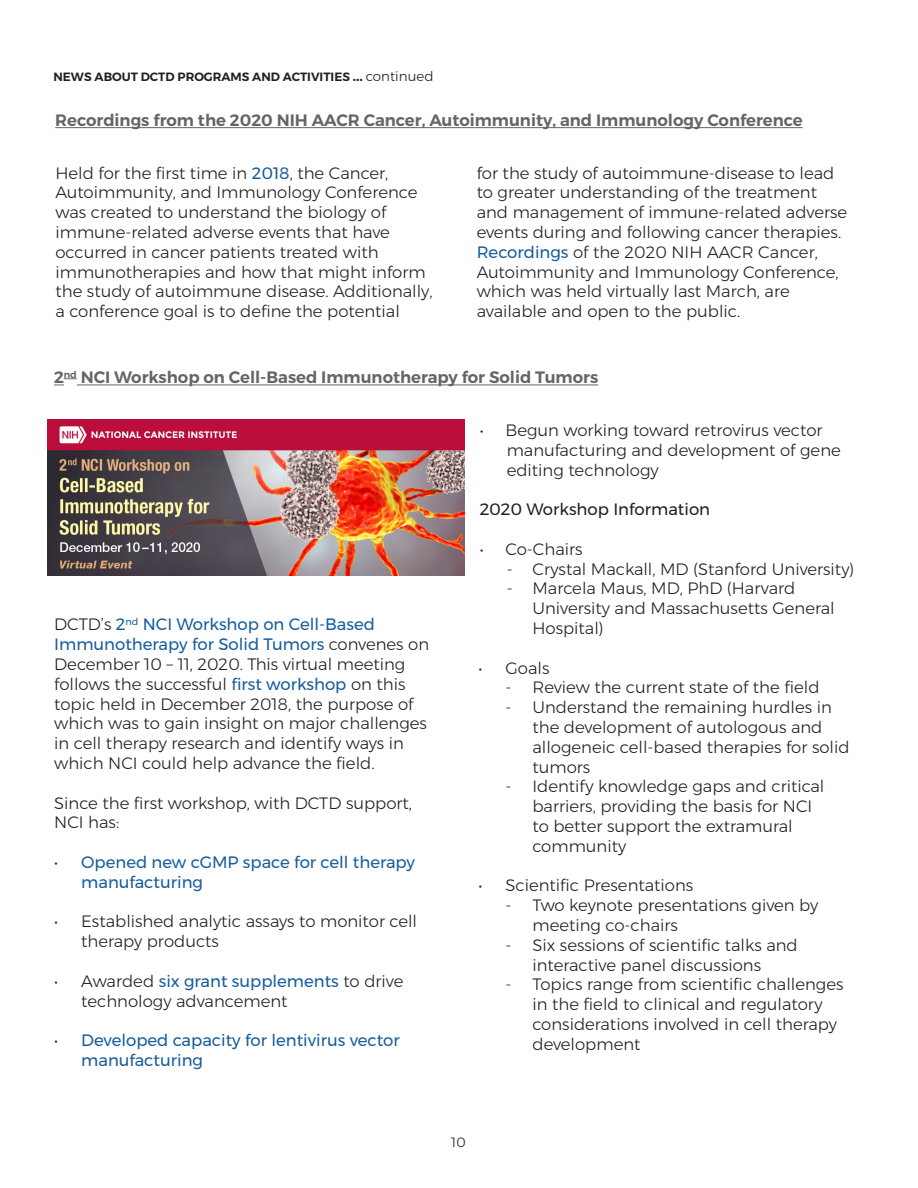
<style>
.page{position:relative;width:918px;height:1188px;background:#fff}
.page>*{position:absolute;margin:0;border:0;box-sizing:border-box;transform-origin:0 0}
.t1{font:300 16.5px/19.8px "Montserrat";color:#231f20}
.t2{font:600 16.5px "Montserrat";color:#63656a}
.t3{font:16.5px/19.8px "Montserrat";color:#175d9e}
.t4{font:16.5px "Montserrat";color:#231f20}
.t5{font:300 13.5px "Montserrat";color:#231f20}
.t6{font:600 12px "Montserrat";color:#231f20}
.s1{font-weight:700;font-size:13.5px}
.s2{font-weight:300;font-size:13.5px}
.s3{font-weight:400;color:#175d9e}
.s4{font-weight:300;color:#231f20}
</style>
<div class="page">
<hr style="left:55px;top:127px;width:748px;height:1px;background:#63656a">
<svg style="left:54px;top:379px;width:23px;height:7px"></svg>
<hr style="left:77px;top:385px;width:521px;height:1px;background:#63656a">
<img style="left:48px;top:420px;width:416px;height:156px">
<p class="t6" style="left:54px;top:67px;width:381px">NEWS ABOUT DCTD PROGRAMS AND ACTIVITIES <span class="s1">...</span> <span class="s2">continued</span></p>
<p class="t2" style="left:55px;top:107px;width:749px">Recordings from the 2020 NIH AACR Cancer, Autoimmunity, and Immunology Conference</p>
<p class="t1" style="left:55px;top:163px;width:379px">Held for the first time in <span class="s3">2018</span>, the Cancer, Autoimmunity, and Immunology Conference was created to understand the biology of immune-related adverse events that have occurred in cancer patients treated with immunotherapies and how that might inform the study of autoimmune disease. Additionally, a conference goal is to define the potential</p>
<p class="t1" style="left:477px;top:163px;width:372px">for the study of autoimmune-disease to lead to greater understanding of the treatment and management of immune-related adverse events during and following cancer therapies.<br><span class="s3">Recordings</span> of the 2020 NIH AACR Cancer, Autoimmunity and Immunology Conference, which was held virtually last March, are available and open to the public.</p>
<p class="t2" style="left:54px;top:364px;width:546px">2<sup>nd</sup> NCI Workshop on Cell-Based Immunotherapy for Solid Tumors</p>
<p class="t1" style="left:54px;top:614px;width:376px">DCTD’s <span class="s3">2</span><sup>nd</sup> <span class="s3">NCI Workshop on Cell-Based Immunotherapy for Solid Tumors</span> convenes on December 10 – 11, 2020. This virtual meeting follows the successful <span class="s3">first workshop</span> on this topic held in December 2018, the purpose of which was to gain insight on major challenges in cell therapy research and identify ways in which NCI could help advance the field.</p>
<p class="t1" style="left:54px;top:793px;width:359px">Since the first workshop, with DCTD support,<br>NCI has:</p>
<p class="t3" style="left:81px;top:852px;width:335px;text-indent:-27px"><span class="s4">•</span> Opened new cGMP space for cell therapy manufacturing</p>
<p class="t1" style="left:81px;top:911px;width:337px;text-indent:-27px">• Established analytic assays to monitor cell therapy products</p>
<p class="t1" style="left:81px;top:971px;width:324px;text-indent:-27px">• Awarded <span class="s3">six grant supplements</span> to drive technology advancement</p>
<p class="t3" style="left:81px;top:1030px;width:320px;text-indent:-27px"><span class="s4">•</span> Developed capacity for lentivirus vector manufacturing</p>
<p class="t1" style="left:507px;top:420px;width:336px;text-indent:-27px">• Begun working toward retrovirus vector manufacturing and development of gene editing technology</p>
<p class="t4" style="left:480px;top:497px;width:232px">2020 Workshop Information</p>
<p class="t1" style="left:480px;top:539px;width:104px">• Co-Chairs</p>
<p class="t1" style="left:507px;top:559px;width:349px">- Crystal Mackall, MD (Stanford University)</p>
<p class="t1" style="left:532px;top:578px;width:304px;text-indent:-26px">- Marcela Maus, MD, PhD (Harvard<br>University and Massachusetts General<br>Hospital)</p>
<p class="t1" style="left:478px;top:658px;width:72px">• Goals</p>
<p class="t1" style="left:505px;top:677px;width:316px">- Review the current state of the field</p>
<p class="t1" style="left:532px;top:697px;width:319px;text-indent:-27px">- Understand the remaining hurdles in the development of autologous and allogeneic cell-based therapies for solid tumors</p>
<p class="t1" style="left:532px;top:776px;width:294px;text-indent:-27px">- Identify knowledge gaps and critical barriers, providing the basis for NCI to better support the extramural community</p>
<p class="t1" style="left:478px;top:875px;width:216px">• Scientific Presentations</p>
<p class="t1" style="left:532px;top:895px;width:287px;text-indent:-27px">- Two keynote presentations given by meeting co-chairs</p>
<p class="t1" style="left:505px;top:935px;width:294px;text-align:center">- Six sessions of scientific talks and interactive panel discussions</p>
<p class="t1" style="left:532px;top:974px;width:313px;text-indent:-27px">- Topics range from scientific challenges in the field to clinical and regulatory considerations involved in cell therapy development</p>
<p class="t5" style="left:451px;top:1132px;width:16px">10</p>
</div>
